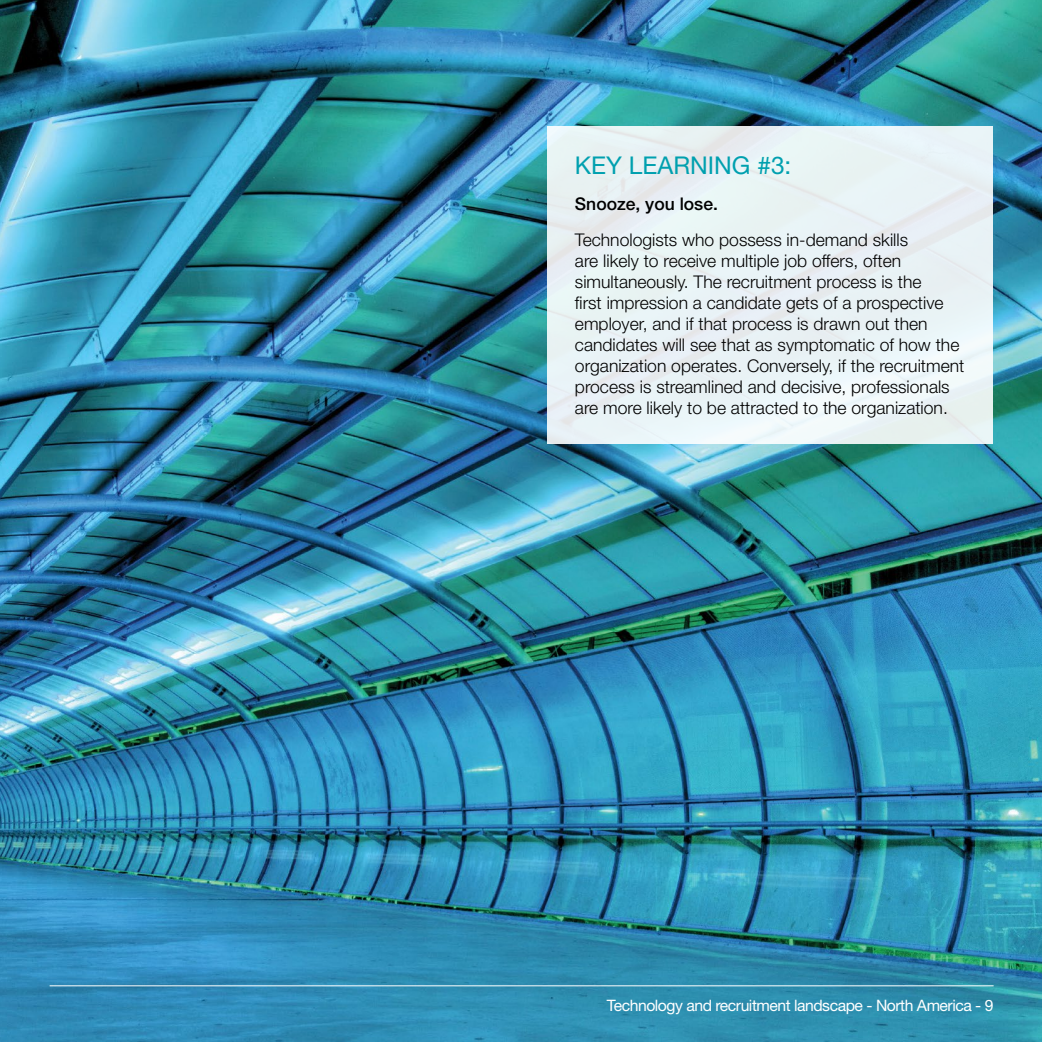
<style>
.page{position:relative;width:1042px;height:1042px;background:#fff}
.page>*{position:absolute;margin:0;border:0;box-sizing:border-box;transform-origin:0 0}
.t1{font:24.5px "Helvetica Neue LT Std";color:#00a0af}
.t2{font:300 17.5px/21px "Helvetica Neue LT Std";color:#000}
.t3{font:500 17.5px "Helvetica Neue LT Std";color:#000}
.t4{font:15.75px "Helvetica Neue LT Std";letter-spacing:-.03em;color:#fff}
</style>
<div class="page">
<img style="left:0;top:0;width:1042px;height:1042px">
<hr style="left:50px;top:985px;width:943px;height:1px;background:#fff">
<div style="left:547px;top:126px;width:445px;height:318px;background:#e9f3f6"></div>
<h1 class="t1" style="left:575px;top:151px;width:218px">KEY LEARNING #3:</h1>
<p class="t3" style="left:575px;top:193px;width:144px">Snooze, you lose.</p>
<p class="t2" style="left:575px;top:229px;width:391px">Technologists who possess in-demand skills<br>are likely to receive multiple job offers, often simultaneously. The recruitment process is the<br>first impression a candidate gets of a prospective employer, and if that process is drawn out then candidates will see that as symptomatic of how the organization operates. Conversely, if the recruitment process is streamlined and decisive, professionals are more likely to be attracted to the organization.</p>
<p class="t4" style="left:607px;top:996px;width:388px">Technology and recruitment landscape - North America - 9</p>
</div>
